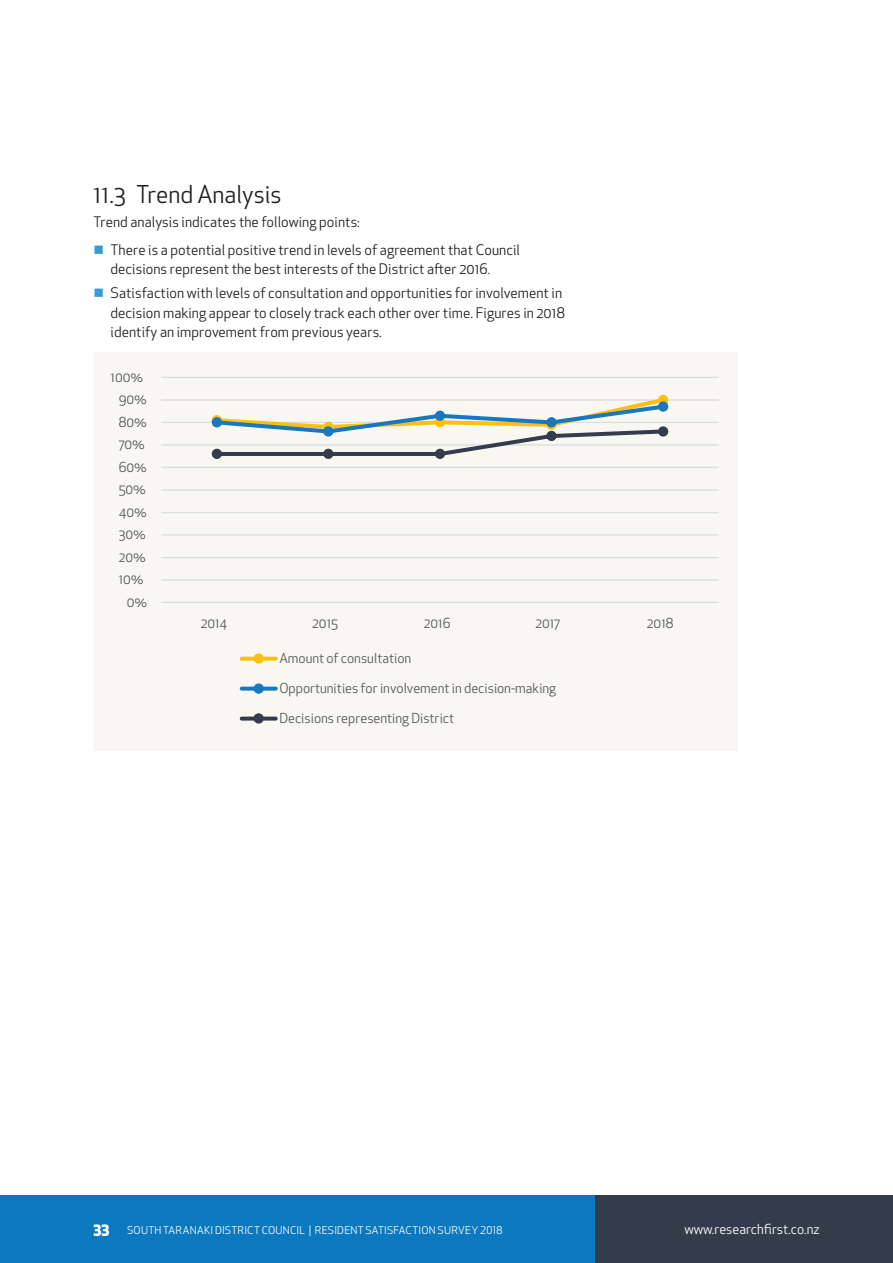
<style>
.page{position:relative;width:893px;height:1263px;background:#fff}
.page>*{position:absolute;margin:0;border:0;box-sizing:border-box;transform-origin:0 0}
.Body_header{font:24px "Apex New";color:#231f20}
.Body_copy{font:14.25px/19.5px "Apex New";letter-spacing:.005em;color:#231f20}
.t1{font:13.5px "Apex New";color:#57585a}
.t2{font:13.5px "Apex New";color:#fff}
.t3{font:10.5px "Apex New";letter-spacing:.025em;color:#fff}
.s1{color:#359bd6}
.s2{font-weight:800;font-size:15px}
</style>
<div class="page">
<div style="left:0;top:1195px;width:652px;height:68px;background:#0c78be"></div>
<div style="left:595px;top:1195px;width:298px;height:68px;background:#343b4b"></div>
<div style="left:94px;top:353px;width:644px;height:397px;background:#f8f7f1"></div>
<hr style="left:161px;top:579px;width:558px;height:2px;background:#dcdddf">
<hr style="left:161px;top:557px;width:558px;height:1px;background:#dcdddf">
<hr style="left:161px;top:534px;width:558px;height:2px;background:#dcdddf">
<hr style="left:161px;top:512px;width:558px;height:1px;background:#dcdddf">
<hr style="left:161px;top:489px;width:558px;height:2px;background:#dcdddf">
<hr style="left:161px;top:467px;width:558px;height:1px;background:#dcdddf">
<hr style="left:161px;top:444px;width:558px;height:2px;background:#dcdddf">
<hr style="left:161px;top:422px;width:558px;height:1px;background:#dcdddf">
<hr style="left:161px;top:399px;width:558px;height:2px;background:#dcdddf">
<hr style="left:161px;top:377px;width:558px;height:1px;background:#dcdddf">
<hr style="left:161px;top:602px;width:558px;height:1px;background:#dcdddf">
<div style="left:212px;top:415px;width:10px;height:10px;border:1px solid #fdc011;border-radius:50%"></div>
<div style="left:212px;top:418px;width:9px;height:9px;background:#5a9ecd;border-radius:50%"></div>
<div style="left:212px;top:417px;width:10px;height:10px;border:1px solid #1778be;border-radius:50%"></div>
<svg style="left:213px;top:395px;width:455px;height:63px"></svg>
<div style="left:212px;top:449px;width:9px;height:9px;background:#343b4b;border-radius:50%"></div>
<div style="left:212px;top:449px;width:10px;height:10px;border:1px solid #343b4b;border-radius:50%"></div>
<div style="left:324px;top:449px;width:9px;height:9px;background:#343b4b;border-radius:50%"></div>
<div style="left:323px;top:449px;width:10px;height:10px;border:1px solid #343b4b;border-radius:50%"></div>
<div style="left:436px;top:449px;width:8px;height:9px;background:#343b4b;border-radius:50%"></div>
<div style="left:435px;top:449px;width:10px;height:10px;border:1px solid #343b4b;border-radius:50%"></div>
<div style="left:547px;top:431px;width:9px;height:9px;background:#343b4b;border-radius:50%"></div>
<div style="left:546px;top:431px;width:11px;height:10px;border:1px solid #343b4b;border-radius:50%"></div>
<div style="left:659px;top:427px;width:9px;height:9px;background:#343b4b;border-radius:50%"></div>
<div style="left:658px;top:426px;width:10px;height:11px;border:1px solid #343b4b;border-radius:50%"></div>
<svg style="left:242px;top:657px;width:34px;height:4px"></svg>
<div style="left:254px;top:654px;width:9px;height:9px;background:#fdc011;border-radius:50%"></div>
<div style="left:253px;top:653px;width:11px;height:11px;border:1px solid #fdc011;border-radius:50%"></div>
<svg style="left:242px;top:687px;width:34px;height:4px"></svg>
<div style="left:254px;top:684px;width:9px;height:9px;background:#1778be;border-radius:50%"></div>
<div style="left:253px;top:683px;width:11px;height:11px;border:1px solid #1778be;border-radius:50%"></div>
<svg style="left:242px;top:717px;width:34px;height:4px"></svg>
<div style="left:254px;top:714px;width:9px;height:9px;background:#343b4b;border-radius:50%"></div>
<div style="left:253px;top:713px;width:11px;height:10px;border:1px solid #343b4b;border-radius:50%"></div>
<p class="Body_header" style="left:94px;top:179px;width:190px">11.3 Trend Analysis</p>
<p class="Body_copy" style="left:94px;top:212px;width:268px">Trend analysis indicates the following points:</p>
<p class="Body_copy" style="left:111px;top:240px;width:411px;text-indent:-17px"><span class="s1">■</span> There is a potential positive trend in levels of agreement that Council decisions represent the best interests of the District after 2016.</p>
<p class="Body_copy" style="left:111px;top:283px;width:456px;text-indent:-17px"><span class="s1">■</span> Satisfaction with levels of consultation and opportunities for involvement in decision making appear to closely track each other over time. Figures in 2018 identify an improvement from previous years.</p>
<p class="t1" style="left:111px;top:368px;width:34px">100%</p>
<p class="t1" style="left:119px;top:391px;width:30px">90%</p>
<p class="t1" style="left:119px;top:413px;width:30px">80%</p>
<p class="t1" style="left:119px;top:436px;width:28px">70%</p>
<p class="t1" style="left:119px;top:458px;width:30px">60%</p>
<p class="t1" style="left:119px;top:481px;width:29px">50%</p>
<p class="t1" style="left:119px;top:503px;width:30px">40%</p>
<p class="t1" style="left:119px;top:526px;width:29px">30%</p>
<p class="t1" style="left:119px;top:548px;width:29px">20%</p>
<p class="t1" style="left:119px;top:571px;width:26px">10%</p>
<p class="t1" style="left:127px;top:593px;width:22px">0%</p>
<p class="t1" style="left:201px;top:614px;width:28px">2014</p>
<p class="t1" style="left:312px;top:614px;width:27px">2015</p>
<p class="t1" style="left:424px;top:614px;width:28px">2016</p>
<p class="t1" style="left:535px;top:614px;width:26px">2017</p>
<p class="t1" style="left:647px;top:614px;width:28px">2018</p>
<p class="t1" style="left:279px;top:650px;width:133px">Amount of consultation</p>
<p class="t1" style="left:279px;top:680px;width:278px">Opportunities for involvement in decision-making</p>
<p class="t1" style="left:279px;top:710px;width:176px">Decisions representing District</p>
<p class="t3" style="left:94px;top:1223px;width:410px"><span class="s2">33</span> SOUTH TARANAKI DISTRICT COUNCIL | RESIDENT SATISFACTION SURVEY 2018</p>
<p class="t2" style="left:684px;top:1220px;width:137px">www.researchfirst.co.nz</p>
</div>
